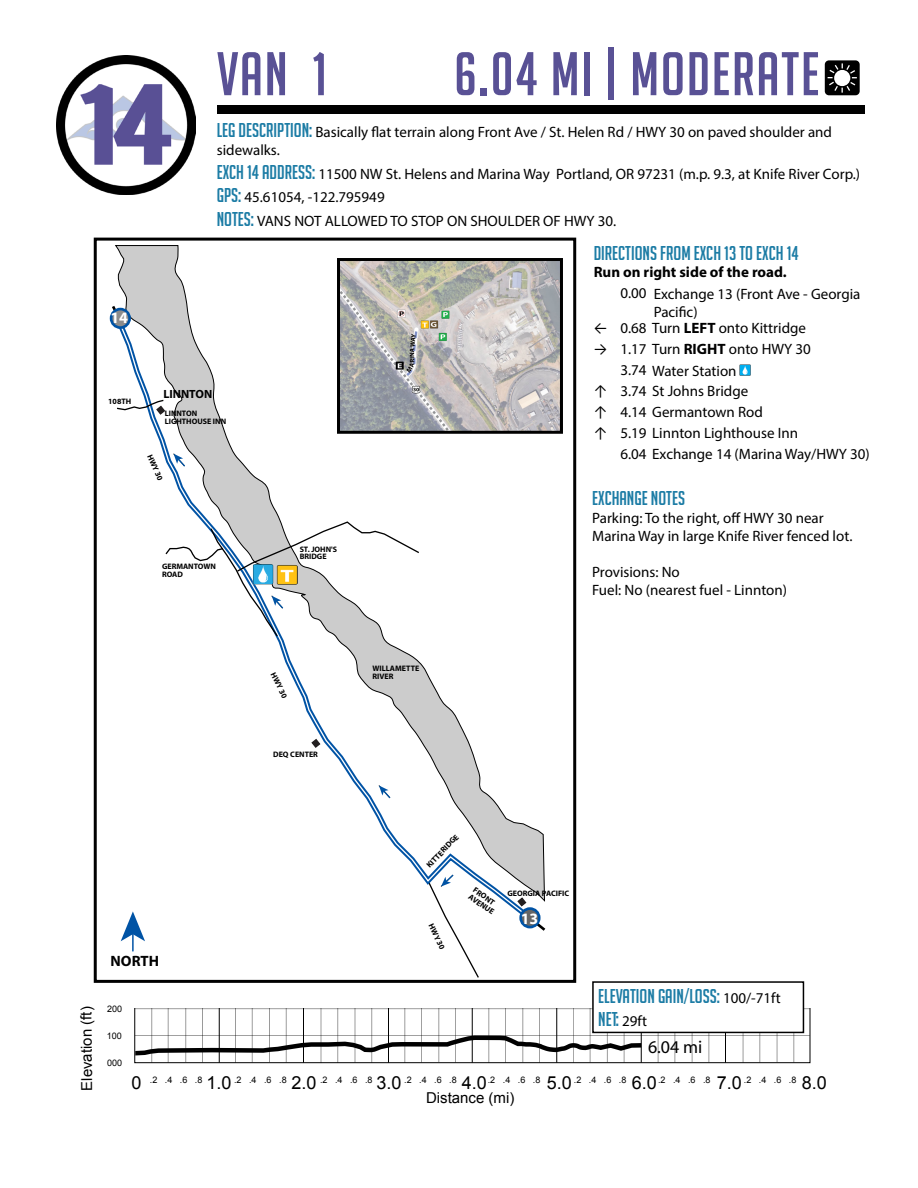
<style>
.page{position:relative;width:918px;height:1188px;background:#fff}
.page>*{position:absolute;margin:0;border:0;box-sizing:border-box;transform-origin:0 0}
.t1{font:60px "Big Noodle Titling";letter-spacing:.03em;color:#595195}
.t2{font:19.5px/23.4px "Big Noodle Titling";color:#1c7ca5}
.t3{font:18px "Arial";color:#000}
.t4{font:18px "Myriad";color:#000}
.t5{font:700 15.9px "Myriad Pro";color:#fff}
.t6{font:15px/18px "Myriad Pro";color:#000}
.t7{font:700 15px "Myriad Pro";color:#000}
.t8{font:15px "Arial";color:#000}
.t9{font:700 11.85px "Myriad Pro";color:#000}
.t10{font:9px "Arial";color:#000}
.t11{font:700 7.95px/7.9px "Myriad Pro";color:#000}
.s1{font-family:"Big Noodle Titling";font-size:19.5px;color:#1c7ca5}
.s2{font-family:"Calibri"}
.s3{font-weight:700}
.s4{font-family:"Myriad Pro";font-size:15px;color:#000}
</style>
<div class="page">
<div style="left:94px;top:238px;width:482px;height:745px;border:3px solid #000"></div>
<img style="left:545px;top:262px;width:14px;height:168px">
<div style="left:337px;top:258px;width:226px;height:176px;border:3px solid #000"></div>
<svg style="left:110px;top:306px;width:4px;height:17px"></svg>
<svg style="left:114px;top:245px;width:431px;height:628px"></svg>
<div style="left:111px;top:309px;width:19px;height:19px;background:#8c8c8c;border-radius:50%"></div>
<div style="left:110px;top:308px;width:21px;height:21px;border:3px solid #0053a5;border-radius:50%"></div>
<svg style="left:116px;top:399px;width:50px;height:17px"></svg>
<svg style="left:379px;top:785px;width:13px;height:15px"></svg>
<svg style="left:164px;top:521px;width:257px;height:117px"></svg>
<svg style="left:174px;top:454px;width:12px;height:14px"></svg>
<img style="left:252px;top:564px;width:21px;height:20px">
<img style="left:277px;top:564px;width:20px;height:21px">
<svg style="left:310px;top:738px;width:11px;height:11px"></svg>
<svg style="left:134px;top:1009px;width:676px;height:54px"></svg>
<hr style="left:725px;top:997px;width:1px;height:66px;background:#000">
<hr style="left:641px;top:997px;width:1px;height:66px;background:#000">
<hr style="left:556px;top:997px;width:1px;height:66px;background:#000">
<hr style="left:472px;top:997px;width:1px;height:66px;background:#000">
<hr style="left:388px;top:997px;width:1px;height:66px;background:#000">
<hr style="left:303px;top:997px;width:1px;height:66px;background:#000">
<hr style="left:219px;top:997px;width:1px;height:66px;background:#000">
<hr style="left:135px;top:1035px;width:675px;height:1px;background:#000">
<hr style="left:135px;top:1008px;width:675px;height:1px;background:#000">
<hr style="left:151px;top:997px;width:1px;height:66px;background:#000">
<hr style="left:168px;top:997px;width:1px;height:66px;background:#000">
<hr style="left:202px;top:997px;width:1px;height:65px;background:#000">
<hr style="left:185px;top:997px;width:1px;height:65px;background:#000">
<hr style="left:235px;top:997px;width:1px;height:66px;background:#000">
<hr style="left:252px;top:997px;width:1px;height:65px;background:#000">
<hr style="left:286px;top:997px;width:1px;height:65px;background:#000">
<hr style="left:269px;top:997px;width:1px;height:65px;background:#000">
<hr style="left:321px;top:997px;width:1px;height:66px;background:#000">
<hr style="left:337px;top:997px;width:1px;height:66px;background:#000">
<hr style="left:371px;top:997px;width:1px;height:66px;background:#000">
<hr style="left:355px;top:997px;width:1px;height:66px;background:#000">
<hr style="left:404px;top:997px;width:1px;height:66px;background:#000">
<hr style="left:421px;top:997px;width:1px;height:65px;background:#000">
<hr style="left:455px;top:997px;width:1px;height:65px;background:#000">
<hr style="left:438px;top:997px;width:1px;height:65px;background:#000">
<hr style="left:488px;top:997px;width:1px;height:66px;background:#000">
<hr style="left:505px;top:997px;width:1px;height:66px;background:#000">
<hr style="left:539px;top:997px;width:1px;height:66px;background:#000">
<hr style="left:522px;top:997px;width:1px;height:65px;background:#000">
<hr style="left:573px;top:997px;width:1px;height:66px;background:#000">
<hr style="left:590px;top:997px;width:1px;height:65px;background:#000">
<hr style="left:624px;top:997px;width:1px;height:65px;background:#000">
<hr style="left:607px;top:997px;width:1px;height:65px;background:#000">
<hr style="left:658px;top:997px;width:1px;height:66px;background:#000">
<hr style="left:674px;top:997px;width:1px;height:65px;background:#000">
<hr style="left:708px;top:997px;width:1px;height:65px;background:#000">
<hr style="left:692px;top:997px;width:1px;height:65px;background:#000">
<hr style="left:743px;top:997px;width:1px;height:66px;background:#000">
<hr style="left:759px;top:997px;width:1px;height:65px;background:#000">
<hr style="left:793px;top:997px;width:1px;height:65px;background:#000">
<hr style="left:777px;top:997px;width:1px;height:65px;background:#000">
<svg style="left:825px;top:60px;width:35px;height:35px"></svg>
<img style="left:57px;top:56px;width:138px;height:139px">
<div style="left:217px;top:105px;width:648px;height:9px;background:#000"></div>
<svg style="left:740px;top:365px;width:10px;height:10px"></svg>
<svg style="left:109px;top:873px;width:696px;height:185px"></svg>
<p class="t5" style="left:110px;top:307px;width:19px">14</p>
<p class="t11" style="left:108px;top:397px;width:25px">108TH</p>
<h1 class="t1" style="left:217px;top:42px;width:112px">VAN 1</h1>
<h1 class="t1" style="left:454px;top:42px;width:367px">6.04 MI | MODERATE</h1>
<p class="t6" style="left:217px;top:123px;width:617px"><span class="s1">LEG DESCRIPTION:</span> Basically flat terrain along Front Ave / St. Helen Rd / HWY 30 on paved shoulder and sidewalks.</p>
<p class="t6" style="left:217px;top:162px;width:645px;line-height:23.4px"><span class="s1">EXCH 14 ADDRESS:</span> 11500 NW St. Helens and Marina Way Portland, OR 97231 (m.p. 9.3, at Knife River Corp.)<br><span class="s1">GPS:</span> 45.61054, -122.795949<br><span class="s1">NOTES:</span> VANS NOT ALLOWED TO STOP ON SHOULDER OF HWY 30.</p>
<p class="t9" style="left:163px;top:387px;width:50px">LINNTON</p>
<p class="t11" style="left:165px;top:409px;width:63px">LINNTON<br>LIGHTHOUSE INN</p>
<p class="t11" style="left:154px;top:453px;width:29px;rotate:67deg">HWY 30</p>
<p class="t11" style="left:162px;top:562px;width:56px">GERMANTOWN<br>ROAD</p>
<p class="t11" style="left:300px;top:545px;width:39px">ST. JOHN'S<br>BRIDGE</p>
<h2 class="t2" style="left:594px;top:242px;width:206px">DIRECTIONS FROM EXCH 13 TO EXCH 14</h2>
<p class="t7" style="left:594px;top:262px;width:195px">Run on right side of the road.</p>
<p class="t6" style="left:654px;top:285px;width:208px;text-indent:-33px">0.00 Exchange 13 (Front Ave - Georgia<br>Pacific)</p>
<p class="t6" style="left:594px;top:319px;width:214px"><span class="s2">←</span> 0.68 Turn <span class="s3">LEFT</span> onto Kittridge</p>
<p class="t6" style="left:620px;top:338px;width:192px;line-height:22.4px;text-indent:-27px"><span class="s2">→</span> 1.17 Turn <span class="s3">RIGHT</span> onto HWY 30<br>3.74 Water Station</p>
<p class="t6" style="left:594px;top:382px;width:156px"><span class="s2">↑</span> 3.74 St Johns Bridge</p>
<p class="t6" style="left:594px;top:403px;width:171px"><span class="s2">↑</span> 4.14 Germantown Rod</p>
<p class="t6" style="left:594px;top:424px;width:206px"><span class="s2">↑</span> 5.19 Linnton Lighthouse Inn</p>
<p class="t6" style="left:620px;top:445px;width:251px">6.04 Exchange 14 (Marina Way/HWY 30)</p>
<h2 class="t2" style="left:592px;top:486px;width:94px">EXCHANGE NOTES</h2>
<p class="t6" style="left:592px;top:509px;width:262px">Parking: To the right, off HWY 30 near<br>Marina Way in large Knife River fenced lot.</p>
<p class="t6" style="left:592px;top:563px;width:196px">Provisions: No<br>Fuel: No (nearest fuel - Linnton)</p>
<p class="t11" style="left:277px;top:671px;width:29px;rotate:64deg">HWY 30</p>
<p class="t11" style="left:273px;top:750px;width:46px">DEQ CENTER</p>
<p class="t11" style="left:372px;top:664px;width:48px">WILLAMETTE<br>RIVER</p>
<p class="t11" style="left:425px;top:863px;width:44px;rotate:-46deg">KITTERIDGE</p>
<p class="t10" style="left:107px;top:948px;width:17px">400</p>
<p class="t7" style="left:111px;top:951px;width:50px">NORTH</p>
<p class="t11" style="left:435px;top:922px;width:29px;rotate:65deg">HWY 30</p>
<p class="t11" style="left:476px;top:886px;width:31px;rotate:35deg">FRONT<br>AVENUE</p>
<p class="t11" style="left:507px;top:889px;width:63px">GEORGIA PACIFIC</p>
<p class="t5" style="left:521px;top:908px;width:19px">13</p>
<p class="t8" style="left:77px;top:1091px;width:86px;rotate:-91deg">Elevation (ft)</p>
<p class="t10" style="left:107px;top:1003px;width:17px">200</p>
<p class="t10" style="left:107px;top:1030px;width:17px">100</p>
<p class="t10" style="left:107px;top:1057px;width:17px">000</p>
<h2 class="t2" style="left:598px;top:984px;width:184px">ELEVATION GAIN/LOSS: <span class="s4">100/-71ft<br></span>NET: <span class="s4">29ft</span></h2>
<p class="t4" style="left:648px;top:1038px;width:56px">6.04 mi</p>
<p class="t10" style="left:150px;top:1073px;width:54px">.2 .4 .6 .8</p>
<p class="t10" style="left:234px;top:1074px;width:54px">.2 .4 .6 .8</p>
<p class="t10" style="left:320px;top:1074px;width:54px">.2 .4 .6 .8</p>
<p class="t10" style="left:404px;top:1074px;width:54px">.2 .4 .6 .8</p>
<p class="t10" style="left:488px;top:1074px;width:54px">.2 .4 .6 .8</p>
<p class="t10" style="left:574px;top:1073px;width:54px">.2 .4 .6 .8</p>
<p class="t10" style="left:658px;top:1073px;width:54px">.2 .4 .6 .8</p>
<p class="t10" style="left:744px;top:1073px;width:54px">.2 .4 .6 .8</p>
<p class="t3" style="left:131px;top:1071px;width:12px">0</p>
<p class="t3" style="left:206px;top:1071px;width:27px">1.0</p>
<p class="t3" style="left:292px;top:1071px;width:27px">2.0</p>
<p class="t3" style="left:377px;top:1071px;width:27px">3.0</p>
<p class="t3" style="left:462px;top:1071px;width:27px">4.0</p>
<p class="t3" style="left:547px;top:1071px;width:27px">5.0</p>
<p class="t3" style="left:632px;top:1071px;width:27px">6.0</p>
<p class="t3" style="left:717px;top:1071px;width:27px">7.0</p>
<p class="t3" style="left:802px;top:1071px;width:27px">8.0</p>
<p class="t8" style="left:426px;top:1087px;width:90px">Distance (mi)</p>
</div>
